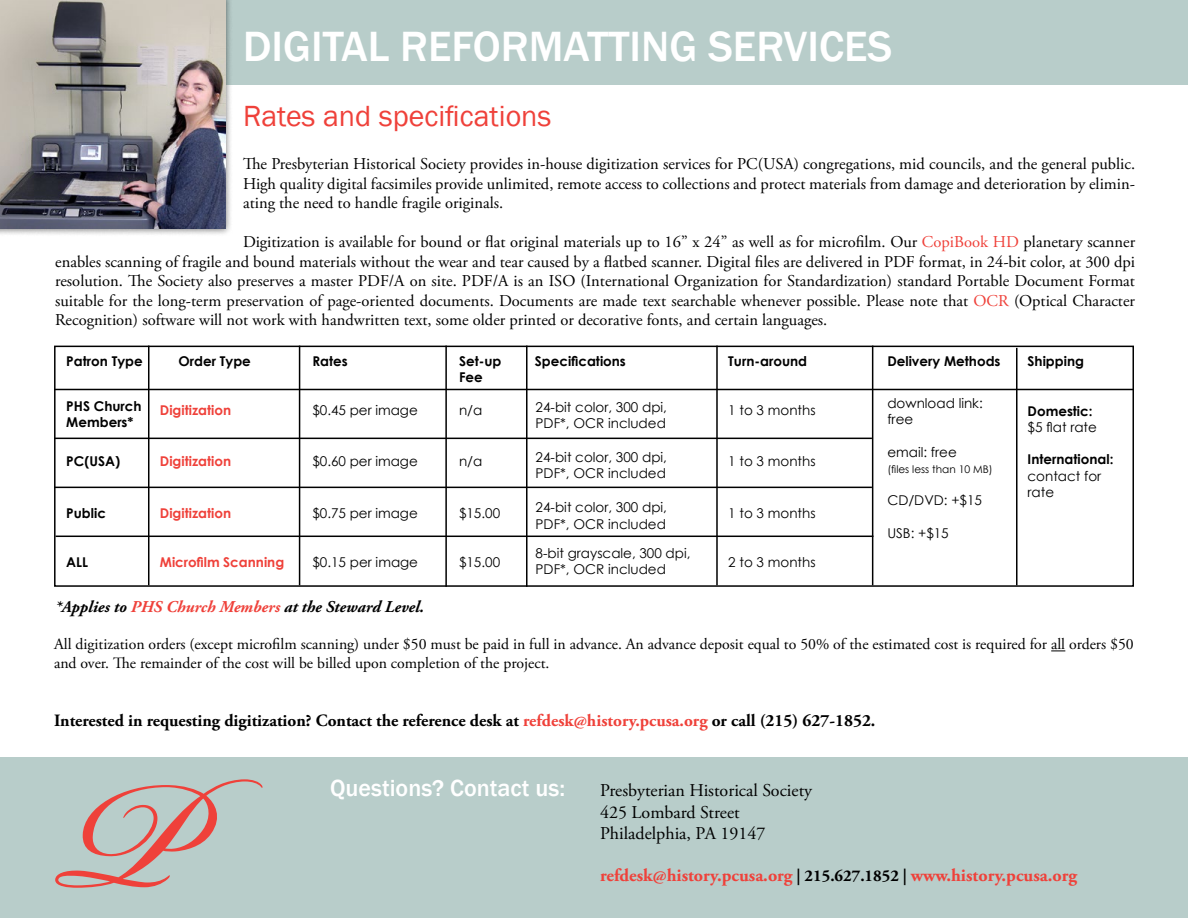
<style>
.page{position:relative;width:1188px;height:918px;background:#fff}
.page>*{position:absolute;margin:0;border:0;box-sizing:border-box;transform-origin:0 0}
.t1{font:500 43.5px "Franklin Gothic";color:#fff}
.t2{font:30px "Franklin Gothic";color:#ef413a}
.t3{font:500 24px "Franklin Gothic";color:#fff}
.t4{font:18px/21.6px "Adobe Garamond Pro";color:#000}
.t5{font:700 18px "Adobe Garamond Pro";color:#ef413a}
.t6{font:700 17.25px "Adobe Garamond Pro";color:#000}
.t7{font:16.5px/19.5px "Adobe Garamond Pro";color:#000;text-align:justify}
.t8{font:italic 700 16.5px "Adobe Garamond Pro";color:#000}
.t9{font:15.75px/18.9px "Adobe Garamond Pro";color:#000}
.t10{font:13.5px/16.2px "Century Gothic";color:#000}
.t11{font:700 13.5px/16.2px "Century Gothic";color:#000}
.t12{font:700 13.5px "Century Gothic";color:#ef413a}
.t13{font:10.5px "Century Gothic";color:#000}
.s1{color:#ef413a}
.s2{font-size:16.5px;color:#000}
</style>
<div class="page">
<div style="left:0;top:758px;width:1188px;height:160px;background:#b8cdca"></div>
<div style="left:0;top:0;width:1188px;height:85px;background:#b8cdca"></div>
<div style="left:0;top:0;width:233px;height:237px;background:#000;opacity:.55"></div>
<img style="left:0;top:0;width:225px;height:229px">
<div style="left:54px;top:346px;width:1080px;height:241px;border:2px solid #000"></div>
<hr style="left:148px;top:346px;width:1px;height:239px;background:#000">
<hr style="left:299px;top:346px;width:1px;height:239px;background:#000">
<hr style="left:54px;top:389px;width:1080px;height:1px;background:#000">
<hr style="left:445px;top:346px;width:2px;height:241px;background:#000">
<hr style="left:526px;top:346px;width:2px;height:241px;background:#000">
<hr style="left:716px;top:346px;width:2px;height:239px;background:#000">
<hr style="left:54px;top:438px;width:818px;height:1px;background:#000">
<hr style="left:54px;top:487px;width:818px;height:1px;background:#000">
<hr style="left:872px;top:346px;width:1px;height:239px;background:#000">
<hr style="left:1016px;top:348px;width:2px;height:237px;background:#000">
<svg style="left:1051px;top:651px;width:14px;height:1px"></svg>
<svg style="left:55px;top:779px;width:208px;height:109px"></svg>
<hr style="left:56px;top:536px;width:817px;height:1px;background:#000">
<h1 class="t1" style="left:243px;top:19px;width:651px">DIGITAL REFORMATTING SERVICES</h1>
<h2 class="t2" style="left:243px;top:98px;width:310px">Rates and specifications</h2>
<p class="t7" style="left:243px;top:155px;width:894px">The Presbyterian Historical Society provides in-house digitization services for PC(USA) congregations, mid councils, and the general public.<br>High quality digital facsimiles provide unlimited, remote access to collections and protect materials from damage and deterioration by elimin&shy;ating the need to handle fragile originals.</p>
<p class="t7" style="left:55px;top:233px;width:1082px;text-indent:188px">Digitization is available for bound or flat original materials up to 16” x 24” as well as for microfilm. Our <span class="s1">CopiBook HD</span> planetary scanner enables scanning of fragile and bound materials without the wear and tear caused by a flatbed scanner. Digital files are delivered in PDF format, in 24-bit color, at 300 dpi resolution. The Society also preserves a master PDF/A on site. PDF/A is an ISO (International Organization for Standardization) standard Portable Document Format suitable for the long-term preservation of page-oriented documents. Documents are made text searchable whenever possible. Please note that <span class="s1">OCR</span> (Optical Character Recognition) software will not work with handwritten text, some older printed or decorative fonts, and certain languages.</p>
<p class="t11" style="left:66px;top:353px;width:78px">Patron Type</p>
<p class="t11" style="left:179px;top:353px;width:74px">Order Type</p>
<p class="t11" style="left:312px;top:353px;width:37px">Rates</p>
<p class="t11" style="left:459px;top:353px;width:44px">Set-up<br>Fee</p>
<p class="t11" style="left:535px;top:353px;width:92px">Specifications</p>
<p class="t11" style="left:887px;top:353px;width:115px">Delivery Methods</p>
<p class="t11" style="left:728px;top:353px;width:80px">Turn-around</p>
<p class="t11" style="left:66px;top:397px;width:77px">PHS Church<br>Members*</p>
<p class="t12" style="left:160px;top:400px;width:73px">Digitization</p>
<p class="t10" style="left:312px;top:402px;width:107px">$0.45 per image</p>
<p class="t10" style="left:459px;top:402px;width:25px">n/a</p>
<p class="t10" style="left:536px;top:399px;width:133px">24-bit color, 300 dpi,<br>PDF*, OCR included</p>
<p class="t10" style="left:728px;top:402px;width:89px">1 to 3 months</p>
<p class="t11" style="left:66px;top:452px;width:55px">PC(USA)</p>
<p class="t11" style="left:66px;top:504px;width:41px">Public</p>
<p class="t12" style="left:160px;top:451px;width:73px">Digitization</p>
<p class="t12" style="left:160px;top:503px;width:73px">Digitization</p>
<p class="t10" style="left:312px;top:452px;width:107px">$0.60 per image</p>
<p class="t10" style="left:312px;top:505px;width:107px">$0.75 per image</p>
<p class="t11" style="left:66px;top:554px;width:23px">ALL</p>
<p class="t12" style="left:160px;top:552px;width:126px">Microfilm Scanning</p>
<p class="t10" style="left:312px;top:554px;width:107px">$0.15 per image</p>
<p class="t8" style="left:55px;top:597px;width:370px">*Applies to <span class="s1">PHS Church Members</span> at the Steward Level.</p>
<p class="t10" style="left:459px;top:452px;width:25px">n/a</p>
<p class="t10" style="left:459px;top:505px;width:43px">$15.00</p>
<p class="t10" style="left:459px;top:554px;width:43px">$15.00</p>
<p class="t10" style="left:536px;top:449px;width:133px">24-bit color, 300 dpi,<br>PDF*, OCR included</p>
<p class="t10" style="left:536px;top:499px;width:133px">24-bit color, 300 dpi,<br>PDF*, OCR included</p>
<p class="t10" style="left:536px;top:545px;width:156px">8-bit grayscale, 300 dpi,<br>PDF*, OCR included</p>
<p class="t10" style="left:728px;top:452px;width:89px">1 to 3 months</p>
<p class="t10" style="left:728px;top:505px;width:89px">1 to 3 months</p>
<p class="t10" style="left:728px;top:554px;width:89px">2 to 3 months</p>
<p class="t10" style="left:887px;top:395px;width:97px">download link: free</p>
<p class="t10" style="left:887px;top:444px;width:71px">email: free</p>
<p class="t13" style="left:887px;top:462px;width:107px">(files less than 10 MB)</p>
<p class="t10" style="left:887px;top:492px;width:96px">CD/DVD: +$15</p>
<p class="t10" style="left:887px;top:525px;width:63px">USB: +$15</p>
<p class="t11" style="left:1028px;top:353px;width:58px">Shipping</p>
<p class="t11" style="left:1028px;top:402px;width:67px">Domestic:</p>
<p class="t10" style="left:1028px;top:419px;width:71px">$5 flat rate</p>
<p class="t11" style="left:1028px;top:451px;width:87px">International:</p>
<p class="t10" style="left:1028px;top:467px;width:75px">contact for rate</p>
<p class="t9" style="left:54px;top:635px;width:1081px">All digitization orders (except microfilm scanning) under $50 must be paid in full in advance. An advance deposit equal to 50% of the estimated cost is required for all orders $50 and over. The remainder of the cost will be billed upon completion of the project.</p>
<p class="t6" style="left:54px;top:711px;width:823px">Interested in requesting digitization? Contact the reference desk at <span class="s1">refdesk@history.pcusa.org</span> or call (215) 627-1852.</p>
<h3 class="t3" style="left:330px;top:773px;width:236px">Questions? Contact us:</h3>
<p class="t4" style="left:600px;top:780px;width:213px">Presbyterian Historical Society<br>425 Lombard Street<br>Philadelphia, PA 19147</p>
<p class="t5" style="left:600px;top:865px;width:478px">refdesk@history.pcusa.org <span class="s2">| 215.627.1852 |</span> www.history.pcusa.org</p>
</div>
